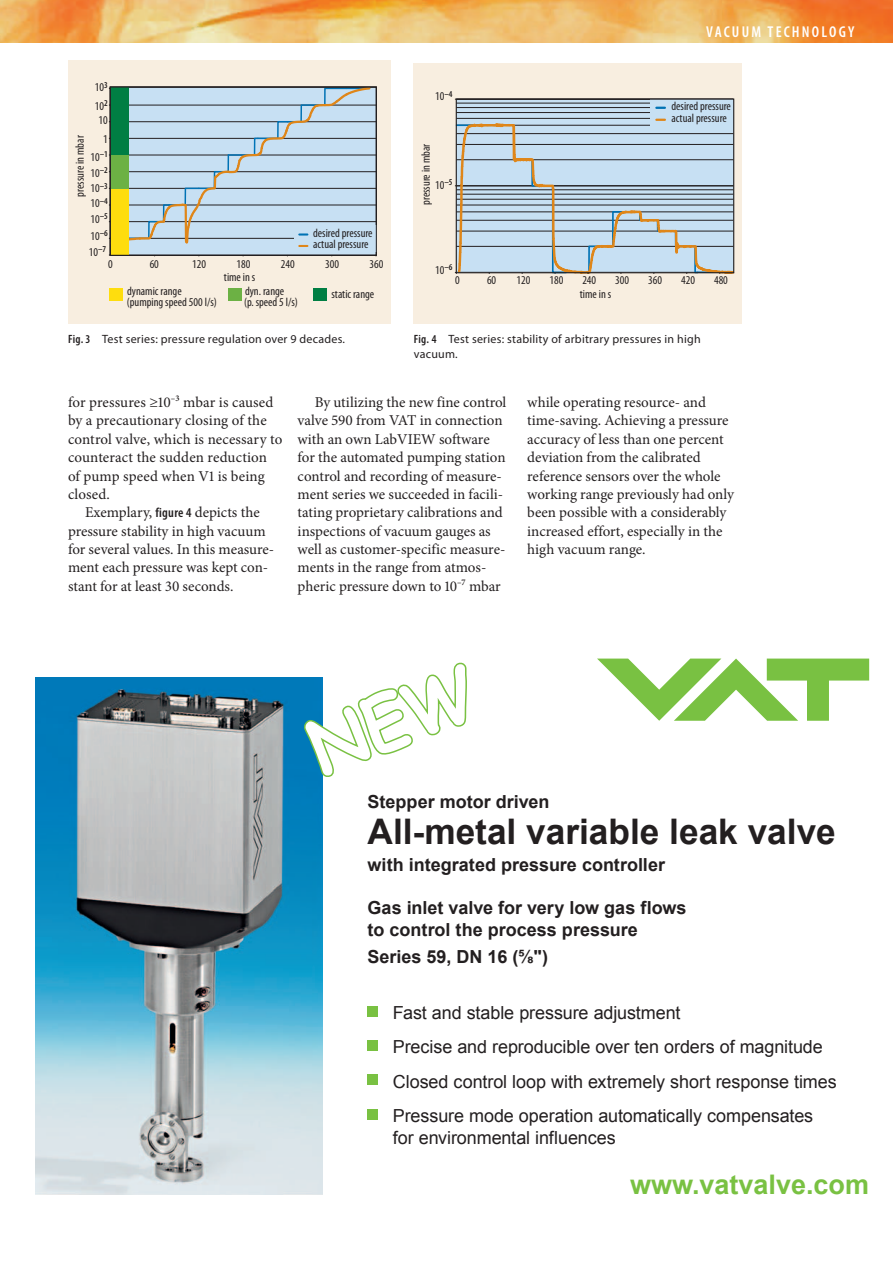
<style>
.page{position:relative;width:893px;height:1263px;background:#fff}
.page>*{position:absolute;margin:0;border:0;box-sizing:border-box;transform-origin:0 0}
.t1{font:700 35.25px "Arial";color:#231f20}
.t2{font:700 27px "Arial";color:#79c142}
.t3{font:18px/34.3px "Arial";letter-spacing:-.005em;color:#231f20}
.t4{font:700 18px/21.6px "Arial";color:#231f20}
.t5{font:600 condensed 15.75px "Myriad Pro";letter-spacing:.135em;color:#fff}
.t6{font:15px/18.3px "Minion Pro";color:#231f20}
.t7{font:condensed 12px/12px "Myriad Pro";color:#231f20}
.t8{font:12px/15.8px "Myriad Pro";letter-spacing:.02em;color:#231f20}
.s1{font-weight:600;font-stretch:condensed}
.s2{font-family:"Myriad Pro";font-weight:600;font-stretch:condensed;font-size:13.5px}
</style>
<div class="page">
<img style="left:0;top:0;width:893px;height:43px">
<div style="left:68px;top:60px;width:322px;height:264px;background:#f8eee0"></div>
<div style="left:110px;top:87px;width:266px;height:168px;background:#c7e0f3"></div>
<hr style="left:110px;top:221px;width:266px;height:1px;background:#231f20">
<hr style="left:110px;top:205px;width:266px;height:1px;background:#231f20">
<hr style="left:110px;top:188px;width:266px;height:1px;background:#231f20">
<hr style="left:110px;top:171px;width:266px;height:1px;background:#231f20">
<hr style="left:110px;top:155px;width:266px;height:1px;background:#231f20">
<hr style="left:110px;top:138px;width:266px;height:1px;background:#231f20">
<hr style="left:110px;top:121px;width:266px;height:1px;background:#231f20">
<hr style="left:110px;top:105px;width:266px;height:1px;background:#231f20">
<div style="left:111px;top:189px;width:18px;height:66px;background:#fedd0e"></div>
<div style="left:110px;top:289px;width:13px;height:12px;background:#fedd0e"></div>
<div style="left:228px;top:289px;width:13px;height:12px;background:#6cb144"></div>
<div style="left:313px;top:289px;width:14px;height:12px;background:#007e43"></div>
<svg style="left:109px;top:86px;width:263px;height:161px"></svg>
<div style="left:414px;top:63px;width:328px;height:261px;background:#f8eee0"></div>
<svg style="left:458px;top:101px;width:192px;height:17px;fill:#c7e0f3"></svg>
<hr style="left:456px;top:118px;width:277px;height:1px;background:#231f20">
<hr style="left:456px;top:112px;width:277px;height:1px;background:#231f20">
<hr style="left:456px;top:107px;width:277px;height:1px;background:#231f20">
<hr style="left:456px;top:103px;width:277px;height:1px;background:#231f20">
<div style="left:650px;top:100px;width:83px;height:26px;background:#c7e0f3"></div>
<svg style="left:656px;top:107px;width:9px;height:2px"></svg>
<svg style="left:455px;top:119px;width:280px;height:155px"></svg>
<svg style="left:597px;top:658px;width:272px;height:63px"></svg>
<img style="left:36px;top:677px;width:287px;height:517px">
<div style="left:367px;top:1006px;width:11px;height:10px;background:#79c142"></div>
<div style="left:367px;top:1040px;width:11px;height:11px;background:#79c142"></div>
<div style="left:367px;top:1074px;width:11px;height:11px;background:#79c142"></div>
<div style="left:367px;top:1109px;width:11px;height:10px;background:#79c142"></div>
<svg style="left:301px;top:662px;width:166px;height:118px"></svg>
<p class="t7" style="left:95px;top:81px;width:14px">10<sup>3</sup></p>
<p class="t7" style="left:95px;top:99px;width:14px;line-height:14.2px;text-align:center">10<sup>2<br></sup>10</p>
<p class="t7" style="left:90px;top:130px;width:19px;line-height:18.3px;text-align:right">1<br>10<sup>–1</sup></p>
<p class="t7" style="left:90px;top:165px;width:19px;line-height:15.3px;text-align:justify">10<sup>–2<br></sup>10<sup>–3<br></sup>10<sup>–4</sup></p>
<p class="t7" style="left:74px;top:197px;width:63px;rotate:-90deg">pressure in mbar</p>
<p class="t7" style="left:90px;top:213px;width:19px">10<sup>–5</sup></p>
<p class="t7" style="left:313px;top:227px;width:61px;line-height:11.6px">desired pressure actual pressure</p>
<p class="t7" style="left:331px;top:287px;width:44px">static range</p>
<p class="t7" style="left:90px;top:229px;width:19px">10<sup>–6</sup></p>
<p class="t7" style="left:89px;top:246px;width:19px">10<sup>–7</sup></p>
<p class="t7" style="left:108px;top:258px;width:6px">0</p>
<p class="t7" style="left:150px;top:258px;width:11px">60</p>
<p class="t7" style="left:192px;top:258px;width:15px">120</p>
<p class="t7" style="left:237px;top:258px;width:15px">180</p>
<p class="t7" style="left:281px;top:258px;width:15px">240</p>
<p class="t7" style="left:325px;top:258px;width:15px">300</p>
<p class="t7" style="left:369px;top:258px;width:15px">360</p>
<p class="t7" style="left:224px;top:271px;width:33px">time in s</p>
<p class="t7" style="left:127px;top:284px;width:92px">dynamic range (pumping speed 500 l/s)</p>
<p class="t7" style="left:244px;top:284px;width:55px">dyn. range<br>(p. speed 5 l/s)</p>
<p class="t8" style="left:68px;top:330px;width:279px"><span class="s1">Fig. 3</span> Test series: pressure regulation over 9 decades.</p>
<p class="t7" style="left:435px;top:90px;width:19px">10<sup>–4</sup></p>
<p class="t7" style="left:420px;top:205px;width:63px;rotate:-90deg">pressure in mbar</p>
<p class="t7" style="left:435px;top:178px;width:19px">10<sup>–5</sup></p>
<p class="t7" style="left:435px;top:264px;width:19px">10<sup>–6</sup></p>
<p class="t5" style="left:706px;top:22px;width:150px">VACUUM TECHNOLOGY</p>
<p class="t7" style="left:671px;top:100px;width:61px">desired pressure actual pressure</p>
<p class="t7" style="left:455px;top:274px;width:6px">0</p>
<p class="t7" style="left:487px;top:274px;width:11px">60</p>
<p class="t7" style="left:516px;top:274px;width:15px">120</p>
<p class="t7" style="left:549px;top:274px;width:15px">180</p>
<p class="t7" style="left:582px;top:274px;width:15px">240</p>
<p class="t7" style="left:615px;top:274px;width:15px">300</p>
<p class="t7" style="left:648px;top:274px;width:15px">360</p>
<p class="t7" style="left:681px;top:274px;width:15px">420</p>
<p class="t7" style="left:714px;top:274px;width:15px">480</p>
<p class="t7" style="left:580px;top:287px;width:33px">time in s</p>
<p class="t8" style="left:414px;top:330px;width:288px"><span class="s1">Fig. 4</span> Test series: stability of arbitrary pressures in high vacuum.</p>
<p class="t6" style="left:68px;top:393px;width:207px">for pressures ≥10<sup>–3</sup> mbar is caused</p>
<p class="t6" style="left:68px;top:412px;width:200px">by a precautionary closing of the</p>
<p class="t6" style="left:68px;top:430px;width:216px">control valve, which is necessary to</p>
<p class="t6" style="left:68px;top:448px;width:201px">counteract the sudden reduction</p>
<p class="t6" style="left:68px;top:467px;width:198px">of pump speed when V1 is being</p>
<p class="t6" style="left:68px;top:485px;width:43px">closed.</p>
<p class="t6" style="left:85px;top:503px;width:176px">Exemplary, <span class="s2">figure 4</span> depicts the</p>
<p class="t6" style="left:68px;top:522px;width:199px">pressure stability in high vacuum</p>
<p class="t6" style="left:68px;top:540px;width:208px">for several values. In this measure-</p>
<p class="t6" style="left:68px;top:559px;width:202px">ment each pressure was kept con-</p>
<p class="t6" style="left:68px;top:577px;width:167px">stant for at least 30 seconds.</p>
<p class="t6" style="left:298px;top:393px;width:210px;text-indent:17px">By utilizing the new fine control valve 590 from VAT in connection with an own LabVIEW software for the automated pumping station control and recording of measure&shy;ment series we succeeded in facili&shy;tating proprietary calibrations and inspections of vacuum gauges as well as customer-specific measure&shy;ments in the range from atmos&shy;pheric pressure down to 10<sup>–7</sup> mbar</p>
<p class="t6" style="left:527px;top:393px;width:208px">while operating resource- and time-saving. Achieving a pressure accuracy of less than one percent deviation from the calibrated reference sensors over the whole working range previously had only been possible with a considerably increased effort, especially in the high vacuum range.</p>
<p class="t4" style="left:368px;top:791px;width:184px">Stepper motor driven</p>
<h1 class="t1" style="left:368px;top:808px;width:470px">All-metal variable leak valve</h1>
<p class="t4" style="left:368px;top:855px;width:299px">with integrated pressure controller</p>
<p class="t4" style="left:368px;top:897px;width:320px">Gas inlet valve for very low gas flows to control the process pressure</p>
<p class="t4" style="left:368px;top:947px;width:182px">Series 59, DN 16 (⅝")</p>
<p class="t3" style="left:393px;top:995px;width:445px">Fast and stable pressure adjustment<br>Precise and reproducible over ten orders of magnitude Closed control loop with extremely short response times Pressure mode operation automatically compensates</p>
<p class="t3" style="left:393px;top:1120px;width:225px">for environmental influences</p>
<h2 class="t2" style="left:630px;top:1167px;width:241px">www.vatvalve.com</h2>
</div>
